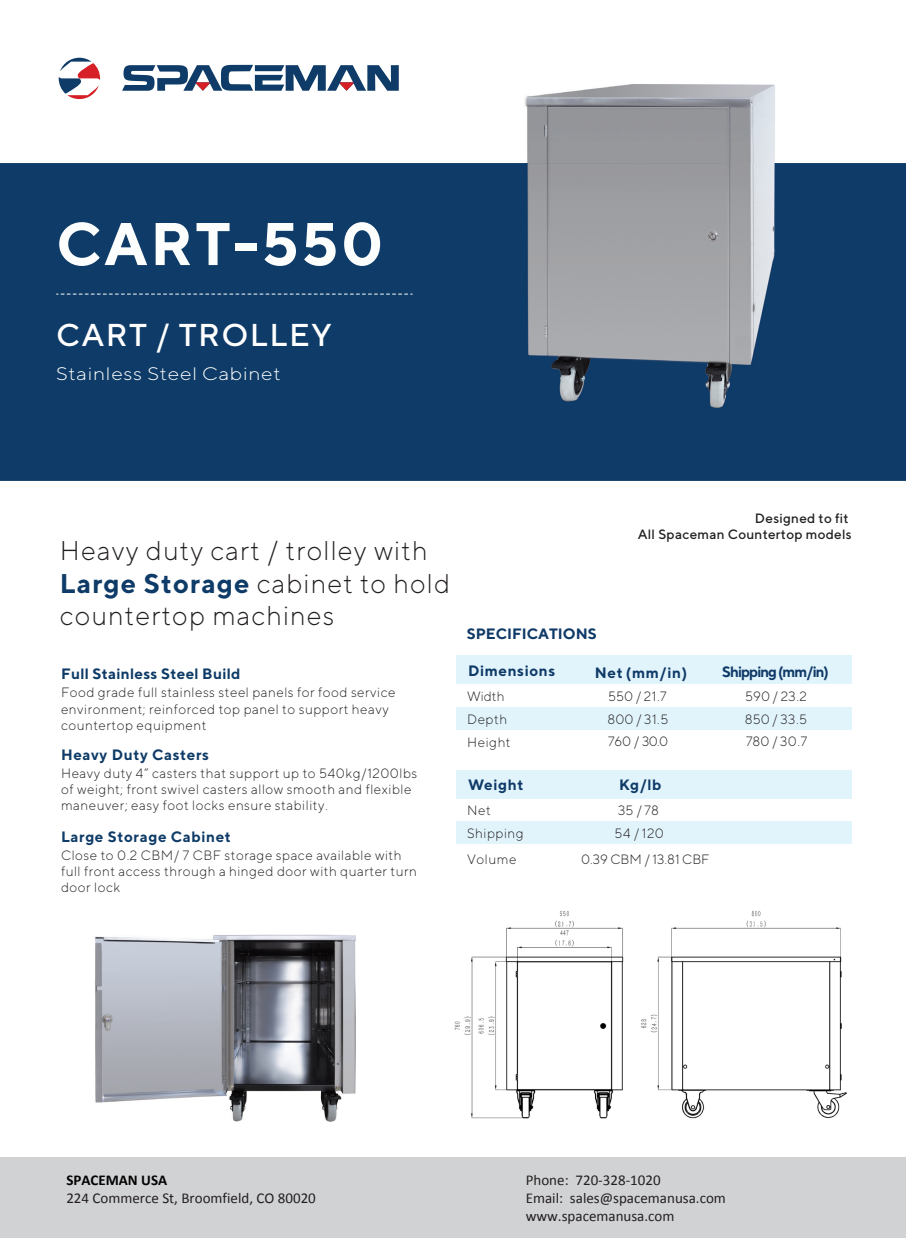
<style>
.page{position:relative;width:906px;height:1238px;background:#fff}
.page>*{position:absolute;margin:0;border:0;box-sizing:border-box;transform-origin:0 0}
.t1{font:700 60px "TT Norms";letter-spacing:.04em;color:#fcfefe}
.t2{font:500 31.5px "TT Norms";letter-spacing:.04em;color:#fff}
.t3{font:300 27px/32.4px "TT Norms";letter-spacing:.04em;color:#231f20}
.t4{font:300 18.15px "TT Norms";letter-spacing:.03em;color:#fff;scale:1.16 1}
.t5{font:15px/18px "Calibri";color:#231f20}
.t6{font:700 15px "TT Norms";letter-spacing:.04em;color:#0e3b67}
.t7{font:700 15px "TT Norms";color:#0f3a67}
.t8{font:700 15px "TT Norms";letter-spacing:.02em;color:#0e3b67}
.t9{font:700 15px "TT Norms";letter-spacing:-.065em;color:#0f3a67}
.t10{font:700 15px "Calibri";color:#030303}
.t11{font:700 15px "TT Norms";letter-spacing:.04em;color:#0f3a67}
.t12{font:300 13.5px/16.2px "TT Norms";letter-spacing:.035em;color:#231f20}
.t13{font:300 13.5px/22.5px "TT Norms";color:#231f20}
.t14{font:500 13.5px/16.2px "TT Norms";letter-spacing:.02em;color:#231f20;text-align:right}
.s1{font-weight:700;color:#0e3b67}
</style>
<div class="page">
<div style="left:0;top:1157px;width:906px;height:80px;background:#d1d2d4"></div>
<svg style="left:59px;top:58px;width:41px;height:41px"></svg>
<svg style="left:122px;top:65px;width:277px;height:26px"></svg>
<div style="left:0;top:163px;width:906px;height:318px;background:#0e3b67"></div>
<svg style="left:57px;top:294px;width:355px;height:1px"></svg>
<img style="left:523px;top:84px;width:252px;height:324px">
<div style="left:456px;top:655px;width:395px;height:29px;background:#e1f4fc"></div>
<div style="left:456px;top:707px;width:395px;height:23px;background:#e1f4fc"></div>
<div style="left:456px;top:770px;width:395px;height:28px;background:#e1f4fc"></div>
<div style="left:456px;top:821px;width:395px;height:23px;background:#e1f4fc"></div>
<img style="left:454px;top:911px;width:393px;height:208px">
<img style="left:95px;top:934px;width:260px;height:187px">
<h1 class="t1" style="left:56px;top:206px;width:329px">CART-550</h1>
<h2 class="t2" style="left:56px;top:315px;width:277px">CART / TROLLEY</h2>
<h3 class="t4" style="left:56px;top:362px;width:195px">Stainless Steel Cabinet</h3>
<h3 class="t3" style="left:60px;top:534px;width:392px">Heavy duty cart / trolley with<br><span class="s1">Large Storage</span> cabinet to hold countertop machines</h3>
<p class="t8" style="left:61px;top:664px;width:181px">Full Stainless Steel Build</p>
<p class="t12" style="left:61px;top:684px;width:336px">Food grade full stainless steel panels for food service environment; reinforced top panel to support heavy countertop equipment</p>
<p class="t6" style="left:61px;top:745px;width:149px">Heavy Duty Casters</p>
<p class="t12" style="left:61px;top:764px;width:358px">Heavy duty 4” casters that support up to 540kg/1200lbs of weight; front swivel casters allow smooth and flexible maneuver; easy foot locks ensure stability.</p>
<p class="t6" style="left:61px;top:827px;width:171px">Large Storage Cabinet</p>
<p class="t12" style="left:61px;top:846px;width:357px">Close to 0.2 CBM/ 7 CBF storage space available with full front access through a hinged door with quarter turn door lock</p>
<p class="t7" style="left:467px;top:624px;width:132px">SPECIFICATIONS</p>
<p class="t14" style="left:638px;top:509px;width:215px">Designed to fit<br>All Spaceman Countertop models</p>
<p class="t11" style="left:468px;top:661px;width:89px">Dimensions</p>
<p class="t9" style="left:722px;top:662px;width:108px">Shipping (mm/in)</p>
<p class="t12" style="left:745px;top:685px;width:64px;line-height:22.5px;text-align:justify">590 / 23.2<br>850 / 33.5<br>780 / 30.7</p>
<p class="t7" style="left:595px;top:663px;width:94px">Net (mm/in)</p>
<p class="t13" style="left:607px;top:685px;width:62px">550 / 21.7<br>800 / 31.5<br>760 / 30.0</p>
<p class="t12" style="left:467px;top:685px;width:45px;line-height:22.5px">Width<br>Depth<br>Height</p>
<p class="t7" style="left:468px;top:775px;width:57px">Weight</p>
<p class="t7" style="left:619px;top:775px;width:44px">Kg/lb</p>
<p class="t12" style="left:467px;top:799px;width:58px;line-height:22.5px">Net<br>Shipping</p>
<p class="t12" style="left:614px;top:799px;width:51px;line-height:22.5px">35 / 78<br>54 / 120</p>
<p class="t12" style="left:467px;top:851px;width:51px">Volume</p>
<p class="t13" style="left:581px;top:848px;width:130px">0.39 CBM / 13.81 CBF</p>
<p class="t10" style="left:66px;top:1169px;width:102px">SPACEMAN USA</p>
<p class="t5" style="left:66px;top:1188px;width:251px">224 Commerce St, Broomfield, CO 80020</p>
<p class="t5" style="left:526px;top:1170px;width:202px">Phone: 720-328-1020<br>Email: sales@spacemanusa.com www.spacemanusa.com</p>
</div>
